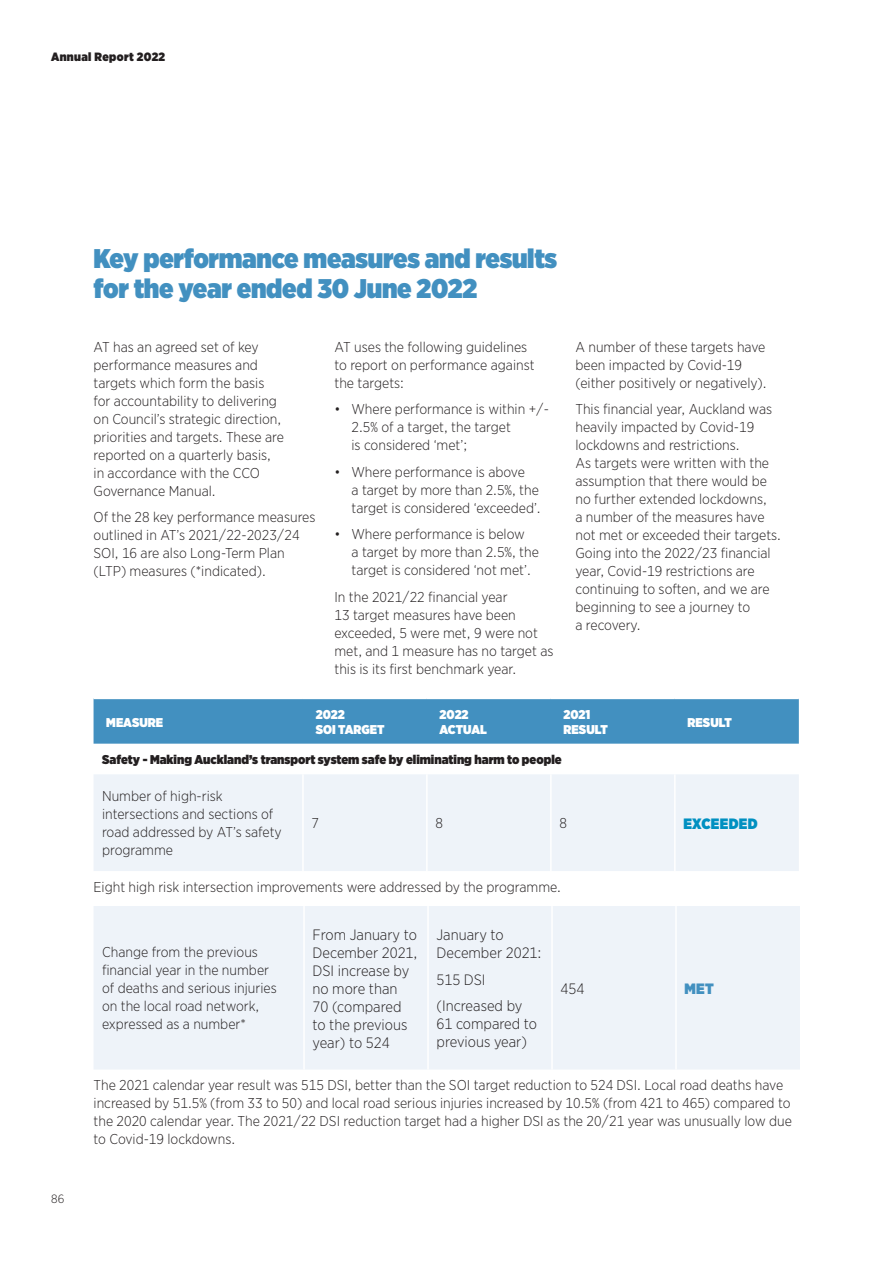
<style>
.page{position:relative;width:893px;height:1263px;background:#fff}
.page>*{position:absolute;margin:0;border:0;box-sizing:border-box;transform-origin:0 0}
.t1{font:900 27px/30px "Gotham Narrow";letter-spacing:-.01em;color:#4290c0}
.t2{font:300 15px/18px "Gotham Narrow";color:#231f20}
.t3{font:900 15px "Gotham Narrow";letter-spacing:.03em;color:#0090c1}
.t4{font:900 15px "Gotham Narrow";color:#4290c0}
.t5{font:300 14.25px/18px "Gotham Narrow";color:#231f20}
.t6{font:900 12.75px "Gotham Narrow";color:#231f20}
.t7{font:900 12.75px/15px "Gotham Narrow";color:#fff}
.t8{font:900 12px "Gotham Narrow";letter-spacing:.03em;color:#231f20}
.t9{font:300 12px "Gotham Narrow";color:#231f20}
</style>
<div class="page">
<div style="left:94px;top:699px;width:705px;height:45px;background:#4290c0"></div>
<div style="left:94px;top:774px;width:705px;height:97px;background:#eef3f9"></div>
<hr style="left:302px;top:774px;width:2px;height:97px;background:#fff">
<hr style="left:426px;top:774px;width:2px;height:97px;background:#fff">
<hr style="left:550px;top:774px;width:2px;height:97px;background:#fff">
<hr style="left:674px;top:774px;width:2px;height:97px;background:#fff">
<div style="left:94px;top:906px;width:706px;height:163px;background:#eef3f9"></div>
<hr style="left:303px;top:906px;width:2px;height:163px;background:#fff">
<hr style="left:427px;top:906px;width:2px;height:163px;background:#fff">
<hr style="left:551px;top:906px;width:2px;height:163px;background:#fff">
<hr style="left:675px;top:906px;width:2px;height:163px;background:#fff">
<p class="t8" style="left:51px;top:48px;width:116px">Annual Report 2022</p>
<h1 class="t1" style="left:94px;top:243px;width:465px">Key performance measures and results for the year ended 30 June 2022</h1>
<p class="t5" style="left:94px;top:337px;width:192px">AT has an agreed set of key performance measures and targets which form the basis for accountability to delivering on Council’s strategic direction, priorities and targets. These are reported on a quarterly basis, in accordance with the CCO<br>Governance Manual.</p>
<p class="t5" style="left:94px;top:508px;width:223px">Of the 28 key performance measures outlined in AT’s 2021/22-2023/24<br>SOI, 16 are also Long-Term Plan (LTP) measures (*indicated).</p>
<p class="t5" style="left:334px;top:337px;width:202px">AT uses the following guidelines to report on performance against the targets:</p>
<p class="t5" style="left:351px;top:400px;width:199px;text-indent:-17px">• Where performance is within +/-<br>2.5% of a target, the target<br>is considered ‘met’;</p>
<p class="t5" style="left:351px;top:462px;width:191px;text-indent:-17px">• Where performance is above<br>a target by more than 2.5%, the target is considered ‘exceeded’.</p>
<p class="t5" style="left:351px;top:525px;width:189px;text-indent:-17px">• Where performance is below<br>a target by more than 2.5%, the target is considered ‘not met’.</p>
<p class="t5" style="left:334px;top:587px;width:220px">In the 2021/22 financial year<br>13 target measures have been exceeded, 5 were met, 9 were not met, and 1 measure has no target as this is its first benchmark year.</p>
<p class="t5" style="left:575px;top:337px;width:193px">A number of these targets have been impacted by Covid-19 (either positively or negatively).</p>
<p class="t5" style="left:575px;top:400px;width:207px">This financial year, Auckland was heavily impacted by Covid-19 lockdowns and restrictions.<br>As targets were written with the assumption that there would be no further extended lockdowns,<br>a number of the measures have not met or exceeded their targets.<br>Going into the 2022/23 financial year, Covid-19 restrictions are continuing to soften, and we are beginning to see a journey to<br>a recovery.</p>
<p class="t7" style="left:106px;top:715px;width:58px">MEASURE</p>
<p class="t7" style="left:316px;top:707px;width:70px">2022<br>SOI TARGET</p>
<p class="t7" style="left:440px;top:707px;width:49px">2022<br>ACTUAL</p>
<p class="t7" style="left:564px;top:707px;width:46px">2021<br>RESULT</p>
<p class="t7" style="left:688px;top:715px;width:46px">RESULT</p>
<p class="t6" style="left:102px;top:751px;width:461px">Safety - Making Auckland’s transport system safe by eliminating harm to people</p>
<p class="t5" style="left:102px;top:787px;width:181px">Number of high-risk intersections and sections of road addressed by AT’s safety programme</p>
<p class="t5" style="left:311px;top:814px;width:9px">7</p>
<p class="t5" style="left:435px;top:814px;width:9px">8</p>
<p class="t5" style="left:559px;top:814px;width:9px">8</p>
<p class="t3" style="left:683px;top:813px;width:76px">EXCEEDED</p>
<p class="t5" style="left:94px;top:877px;width:469px">Eight high risk intersection improvements were addressed by the programme.</p>
<p class="t5" style="left:102px;top:943px;width:176px">Change from the previous financial year in the number of deaths and serious injuries on the local road network, expressed as a number*</p>
<p class="t2" style="left:313px;top:925px;width:107px">From January to<br>December 2021,<br>DSI increase by no more than<br>70 (compared to the previous year) to 524</p>
<p class="t2" style="left:436px;top:926px;width:107px">January to<br>December 2021:</p>
<p class="t2" style="left:436px;top:966px;width:87px;line-height:26.5px">515 DSI (Increased by</p>
<p class="t2" style="left:436px;top:1015px;width:102px">61 compared to previous year)</p>
<p class="t2" style="left:560px;top:979px;width:25px">454</p>
<p class="t4" style="left:684px;top:978px;width:31px">MET</p>
<p class="t9" style="left:51px;top:1191px;width:15px">86</p>
<p class="t5" style="left:94px;top:1076px;width:700px">The 2021 calendar year result was 515 DSI, better than the SOI target reduction to 524 DSI. Local road deaths have increased by 51.5% (from 33 to 50) and local road serious injuries increased by 10.5% (from 421 to 465) compared to the 2020 calendar year. The 2021/22 DSI reduction target had a higher DSI as the 20/21 year was unusually low due to Covid-19 lockdowns.</p>
</div>
